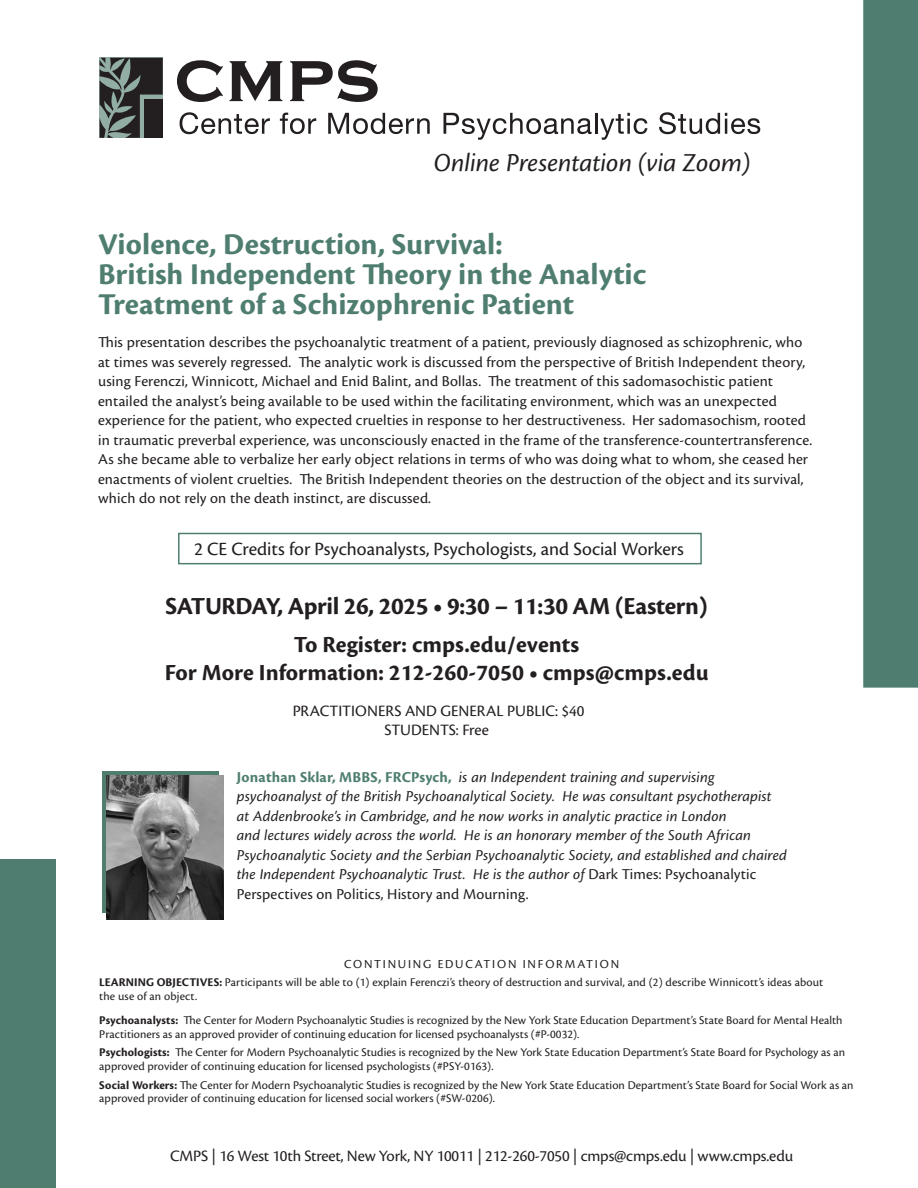
<style>
.page{position:relative;width:918px;height:1188px;background:#fff}
.page>*{position:absolute;margin:0;border:0;box-sizing:border-box;transform-origin:0 0}
.t1{font:700 31.5px/30px "Cronos Pro";color:#4f7e71}
.t2{font:italic 27px "Cronos Pro";color:#231f20}
.t3{font:700 25.5px "Cronos Pro";letter-spacing:-.015em;color:#231f20}
.t4{font:700 24px "Cronos Pro";color:#231f20}
.t5{font:19.5px "Cronos Pro";color:#231f20}
.t6{font:16.5px/19.8px "Cronos Pro";letter-spacing:-.01em;color:#231f20;text-align:center}
.t7{font:15.75px/19.5px "Cronos Pro";letter-spacing:.01em;color:#231f20}
.t8{font:italic 15.75px/19.5px "Cronos Pro";letter-spacing:.005em;color:#231f20}
.t9{font:12.75px "Cronos Pro";letter-spacing:.145em;color:#231f20}
.t10{font:12.3px/13.5px "Cronos Pro";letter-spacing:.005em;color:#231f20}
.s1{font-weight:700;font-style:normal;color:#4f7e71}
.s2{font-style:normal}
.s3{font-weight:700}
</style>
<div class="page">
<div style="left:863px;top:0;width:55px;height:688px;background:#4f7e71"></div>
<div style="left:0;top:860px;width:55px;height:328px;background:#4f7e71"></div>
<svg style="left:102px;top:771px;width:117px;height:142px"></svg>
<svg style="left:177px;top:60px;width:46px;height:42px"></svg>
<svg style="left:230px;top:61px;width:52px;height:40px"></svg>
<svg style="left:290px;top:60px;width:88px;height:42px"></svg>
<svg style="left:100px;top:58px;width:63px;height:80px"></svg>
<svg style="left:180px;top:112px;width:90px;height:22px"></svg>
<svg style="left:280px;top:113px;width:36px;height:21px"></svg>
<svg style="left:328px;top:113px;width:102px;height:21px"></svg>
<svg style="left:443px;top:113px;width:149px;height:27px"></svg>
<hr style="left:595px;top:113px;width:2px;height:21px;background:#231f20">
<svg style="left:600px;top:113px;width:47px;height:27px"></svg>
<svg style="left:659px;top:112px;width:101px;height:22px"></svg>
<img style="left:107px;top:776px;width:116px;height:144px">
<div style="left:178px;top:533px;width:524px;height:31px;border:2px solid #4f7e71"></div>
<p class="t2" style="left:434px;top:148px;width:318px">Online Presentation (via Zoom)</p>
<p class="t1" style="left:98px;top:230px;width:550px">Violence, Destruction, Survival:<br>British Independent Theory in the Analytic<br>Treatment of a Schizophrenic Patient</p>
<p class="t7" style="left:98px;top:332px;width:716px">This presentation describes the psychoanalytic treatment of a patient, previously diagnosed as schizophrenic, who at times was severely regressed. The analytic work is discussed from the perspective of British Independent theory, using Ferenczi, Winnicott, Michael and Enid Balint, and Bollas. The treatment of this sadomasochistic patient entailed the analyst’s being available to be used within the facilitating environment, which was an unexpected experience for the patient, who expected cruelties in response to her destructiveness. Her sadomasochism, rooted in traumatic preverbal experience, was unconsciously enacted in the frame of the transference-countertransference.<br>As she became able to verbalize her early object relations in terms of who was doing what to whom, she ceased her enactments of violent cruelties. The British Independent theories on the destruction of the object and its survival, which do not rely on the death instinct, are discussed.</p>
<p class="t5" style="left:194px;top:538px;width:491px">2 CE Credits for Psychoanalysts, Psychologists, and Social Workers</p>
<p class="t3" style="left:166px;top:591px;width:544px">SATURDAY, April 26, 2025 • 9:30 – 11:30 AM (Eastern)</p>
<p class="t4" style="left:294px;top:631px;width:287px">To Register: cmps.edu/events</p>
<p class="t4" style="left:165px;top:659px;width:546px">For More Information: 212-260-7050 • cmps@cmps.edu</p>
<p class="t6" style="left:293px;top:701px;width:293px">PRACTITIONERS AND GENERAL PUBLIC: $40<br>STUDENTS: Free</p>
<p class="t8" style="left:237px;top:767px;width:552px"><span class="s1">Jonathan Sklar, MBBS, FRCPsych,</span> is an Independent training and supervising psychoanalyst of the British Psychoanalytical Society. He was consultant psychotherapist at Addenbrooke’s in Cambridge, and he now works in analytic practice in London<br>and lectures widely across the world. He is an honorary member of the South African Psychoanalytic Society and the Serbian Psychoanalytic Society, and established and chaired the Independent Psychoanalytic Trust. He is the author of <span class="s2">Dark Times: Psychoanalytic Perspectives on Politics, History and Mourning.</span></p>
<p class="t9" style="left:344px;top:957px;width:276px">CONTINUING EDUCATION INFORMATION</p>
<p class="t10" style="left:99px;top:976px;width:726px"><span class="s3">LEARNING OBJECTIVES:</span> Participants will be able to (1) explain Ferenczi’s theory of destruction and survival, and (2) describe Winnicott’s ideas about the use of an object.</p>
<p class="t10" style="left:99px;top:1014px;width:745px"><span class="s3">Psychoanalysts:</span> The Center for Modern Psychoanalytic Studies is recognized by the New York State Education Department’s State Board for Mental Health<br>Practitioners as an approved provider of continuing education for licensed psychoanalysts (#P-0032).</p>
<p class="t10" style="left:99px;top:1046px;width:747px"><span class="s3">Psychologists:</span> The Center for Modern Psychoanalytic Studies is recognized by the New York State Education Department’s State Board for Psychology as an approved provider of continuing education for licensed psychologists (#PSY-0163).</p>
<p class="t10" style="left:99px;top:1078px;width:756px"><span class="s3">Social Workers:</span> The Center for Modern Psychoanalytic Studies is recognized by the New York State Education Department’s State Board for Social Work as an approved provider of continuing education for licensed social workers (#SW-0206).</p>
<p class="t6" style="left:170px;top:1146px;width:625px">CMPS | 16 West 10th Street, New York, NY 10011 | 212-260-7050 | cmps@cmps.edu | www.cmps.edu</p>
</div>
